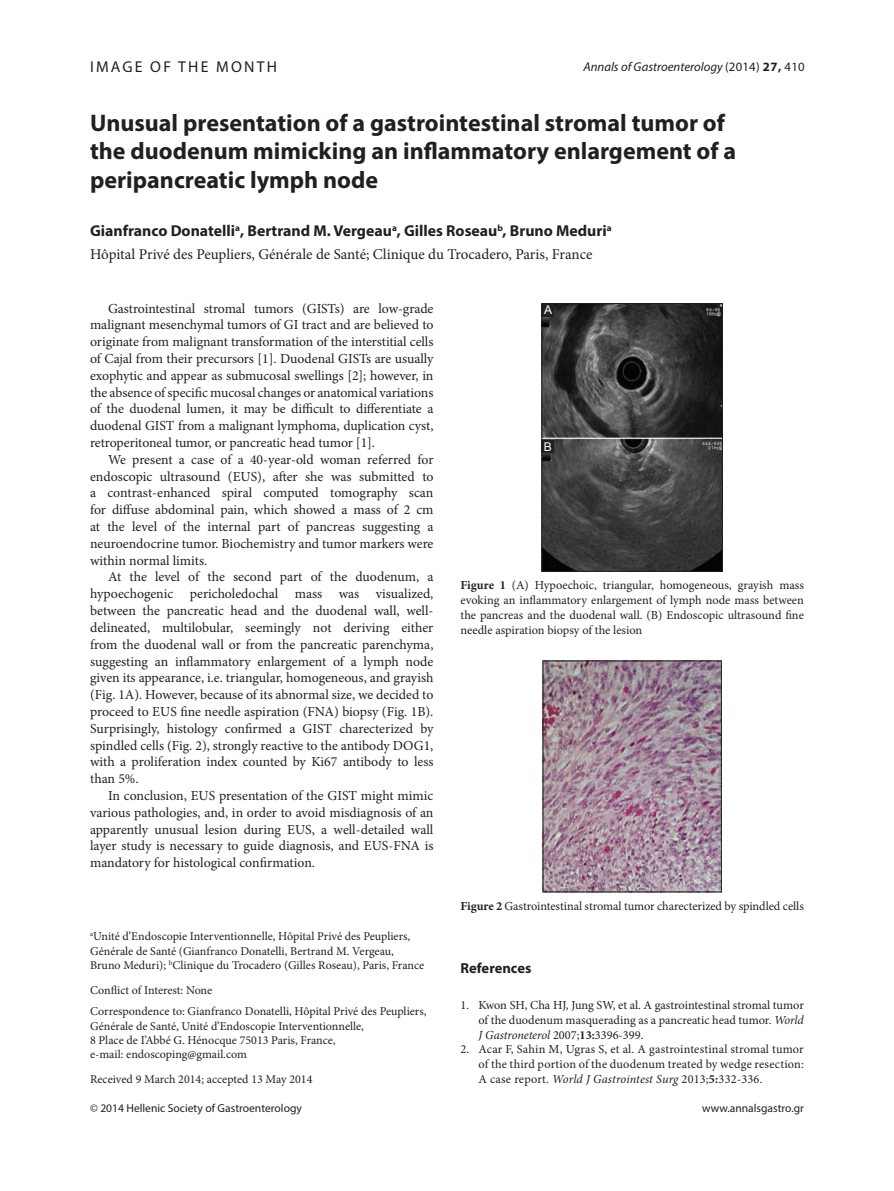
<style>
.page{position:relative;width:894px;height:1191px;background:#fff}
.page>*{position:absolute;margin:0;border:0;box-sizing:border-box;transform-origin:0 0}
.t1{font:700 24px/28.8px "Myriad Pro";color:#231f20}
.t2{font:700 15.75px "Myriad Pro";color:#231f20}
.t3{font:15.75px "Myriad Pro";letter-spacing:.14em;color:#231f20}
.t4{font:15px "Minion Pro";color:#231f20}
.t5{font:700 14.55px "Myriad Pro";color:#231f20}
.t6{font:13.8px/16.8px "Minion Pro";color:#231f20;text-align:justify}
.t7{font:italic 12.75px "Myriad Pro";color:#231f20}
.t8{font:12.3px/14.7px "Minion Pro";color:#231f20;text-align:justify}
.t9{font:12px/14.2px "Minion Pro";color:#231f20}
.t10{font:12px "Arial";color:#fff}
.t11{font:11.55px "Myriad Pro";color:#231f20}
.s1{font-style:normal}
.s2{font-weight:700;font-style:normal}
.s3{font-weight:700}
.s4{font-style:italic}
</style>
<div class="page">
<svg style="left:541px;top:303px;width:181px;height:268px;background:#3e3e3e"></svg>
<img style="left:544px;top:662px;width:175px;height:227px">
<div style="left:542px;top:660px;width:179px;height:231px;border:1px solid #231f20"></div>
<div style="left:541px;top:440px;width:13px;height:13px;background:#231f20"></div>
<div style="left:541px;top:304px;width:13px;height:13px;background:#231f20"></div>
<p class="t3" style="left:90px;top:60px;width:188px">IMAGE OF THE MONTH</p>
<p class="t7" style="left:583px;top:61px;width:223px">Annals of Gastroenterology <span class="s1">(2014)</span> <span class="s2">27,</span> <span class="s1">410</span></p>
<h1 class="t1" style="left:90px;top:110px;width:647px">Unusual presentation of a gastrointestinal stromal tumor of the duodenum mimicking an inflammatory enlargement of a peripancreatic lymph node</h1>
<p class="t2" style="left:90px;top:225px;width:522px">Gianfranco Donatelli<sup>a</sup>, Bertrand M. Vergeau<sup>a</sup>, Gilles Roseau<sup>b</sup>, Bruno Meduri<sup>a</sup></p>
<p class="t4" style="left:90px;top:248px;width:503px">Hôpital Privé des Peupliers, Générale de Santé; Clinique du Trocadero, Paris, France</p>
<p class="t6" style="left:90px;top:301px;width:345px;text-indent:18px">Gastrointestinal stromal tumors (GISTs) are low-grade malignant mesenchymal tumors of GI tract and are believed to originate from malignant transformation of the interstitial cells of Cajal from their precursors [1]. Duodenal GISTs are usually exophytic and appear as submucosal swellings [2]; however, in the absence of specific mucosal changes or anatomical variations of the duodenal lumen, it may be difficult to differentiate a duodenal GIST from a malignant lymphoma, duplication cyst, retroperitoneal tumor, or pancreatic head tumor [1].</p>
<p class="t6" style="left:90px;top:452px;width:345px;text-indent:18px">We present a case of a 40-year-old woman referred for endoscopic ultrasound (EUS), after she was submitted to a contrast-enhanced spiral computed tomography scan for diffuse abdominal pain, which showed a mass of 2 cm at the level of the internal part of pancreas suggesting a neuroendocrine tumor. Biochemistry and tumor markers were within normal limits.</p>
<p class="t6" style="left:90px;top:569px;width:345px;text-indent:18px">At the level of the second part of the duodenum, a hypoechogenic pericholedochal mass was visualized, between the pancreatic head and the duodenal wall, well&shy;delineated, multilobular, seemingly not deriving either from the duodenal wall or from the pancreatic parenchyma, suggesting an inflammatory enlargement of a lymph node given its appearance, i.e. triangular, homogeneous, and grayish (Fig. 1A). However, because of its abnormal size, we decided to proceed to EUS fine needle aspiration (FNA) biopsy (Fig. 1B).<br>Surprisingly, histology confirmed a GIST charecterized by spindled cells (Fig. 2), strongly reactive to the antibody DOG1, with a proliferation index counted by Ki67 antibody to less than 5%.</p>
<p class="t6" style="left:90px;top:788px;width:345px;text-indent:18px">In conclusion, EUS presentation of the GIST might mimic various pathologies, and, in order to avoid misdiagnosis of an apparently unusual lesion during EUS, a well-detailed wall layer study is necessary to guide diagnosis, and EUS-FNA is mandatory for histological confirmation.</p>
<p class="t9" style="left:90px;top:930px;width:335px"><sup>a</sup>Unité d’Endoscopie Interventionnelle, Hôpital Privé des Peupliers,<br>Générale de Santé (Gianfranco Donatelli, Bertrand M. Vergeau,<br>Bruno Meduri); <sup>b</sup>Clinique du Trocadero (Gilles Roseau), Paris, France</p>
<p class="t9" style="left:90px;top:979px;width:338px;line-height:21.8px">Conflict of Interest: None<br>Correspondence to: Gianfranco Donatelli, Hôpital Privé des Peupliers,</p>
<p class="t9" style="left:90px;top:1019px;width:275px">Générale de Santé, Unité d’Endoscopie Interventionnelle,<br>8 Place de I’Abbé G. Hénocque 75013 Paris, France, e-mail: endoscoping@gmail.com</p>
<p class="t9" style="left:90px;top:1072px;width:224px">Received 9 March 2014; accepted 13 May 2014</p>
<p class="t10" style="left:544px;top:303px;width:10px">A</p>
<p class="t10" style="left:543px;top:440px;width:10px">B</p>
<p class="t8" style="left:460px;top:579px;width:345px"><span class="s3">Figure 1</span> (A) Hypoechoic, triangular, homogeneous, grayish mass evoking an inflammatory enlargement of lymph node mass between the pancreas and the duodenal wall. (B) Endoscopic ultrasound fine needle aspiration biopsy of the lesion</p>
<p class="t8" style="left:460px;top:899px;width:345px"><span class="s3">Figure 2</span> Gastrointestinal stromal tumor charecterized by spindled cells</p>
<p class="t5" style="left:460px;top:962px;width:72px">References</p>
<p class="t8" style="left:478px;top:998px;width:327px;text-indent:-18px">1. Kwon SH, Cha HJ, Jung SW, et al. A gastrointestinal stromal tumor of the duodenum masquerading as a pancreatic head tumor. <span class="s4">World J Gastroneterol</span> 2007;<span class="s3">13:</span>3396-399.</p>
<p class="t8" style="left:478px;top:1042px;width:327px;text-indent:-18px">2. Acar F, Sahin M, Ugras S, et al. A gastrointestinal stromal tumor of the third portion of the duodenum treated by wedge resection:<br>A case report. <span class="s4">World J Gastrointest Surg</span> 2013;<span class="s3">5:</span>332-336.</p>
<p class="t11" style="left:90px;top:1103px;width:213px">© 2014 Hellenic Society of Gastroenterology</p>
<p class="t11" style="left:701px;top:1103px;width:103px">www.annalsgastro.gr</p>
</div>
